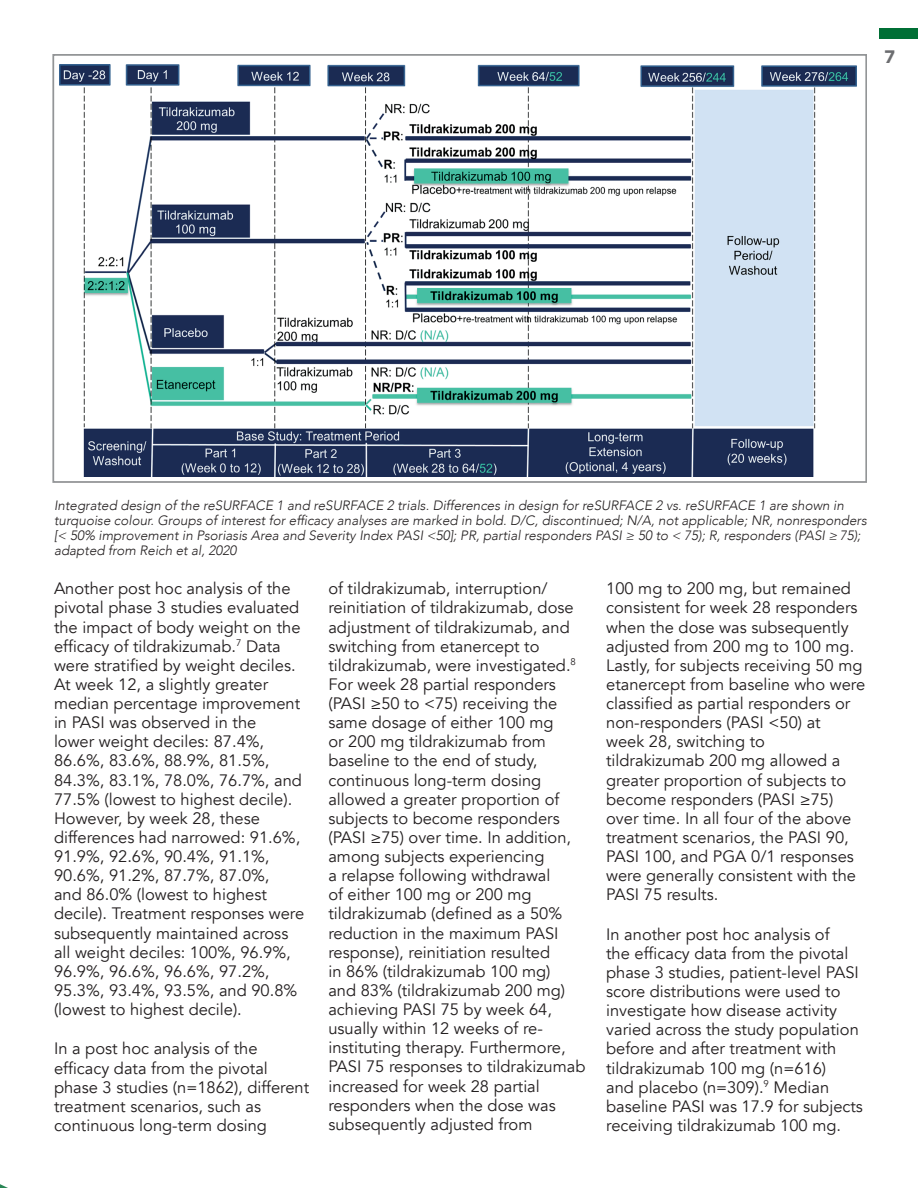
<style>
.page{position:relative;width:918px;height:1188px;background:#fff}
.page>*{position:absolute;margin:0;border:0;box-sizing:border-box;transform-origin:0 0}
.t1{font:900 18px "Avenir";color:#6c6d70}
.References{font:16.5px/19.2px "Avenir";color:#231f20}
.t2{font:italic 300 13.5px/15px "Avenir";color:#231f20}
</style>
<div class="page">
<div style="left:879px;top:28px;width:39px;height:11px;background:#006f35"></div>
<img style="left:59px;top:64px;width:798px;height:412px">
<div style="left:52px;top:54px;width:815px;height:429px;border:2px solid #939597"></div>
<p class="t1" style="left:885px;top:42px;width:12px">7</p>
<p class="t2" style="left:54px;top:498px;width:814px">Integrated design of the reSURFACE 1 and reSURFACE 2 trials. Differences in design for reSURFACE 2 vs. reSURFACE 1 are shown in turquoise colour. Groups of interest for efficacy analyses are marked in bold. D/C, discontinued; N/A, not applicable; NR, nonresponders [&lt; 50% improvement in Psoriasis Area and Severity Index PASI &lt;50]; PR, partial responders PASI ≥ 50 to &lt; 75); R, responders (PASI ≥ 75); adapted from Reich et al, 2020</p>
<p class="References" style="left:54px;top:579px;width:252px">Another post hoc analysis of the pivotal phase 3 studies evaluated the impact of body weight on the efficacy of tildrakizumab.<sup>7</sup> Data were stratified by weight deciles.<br>At week 12, a slightly greater median percentage improvement in PASI was observed in the<br>lower weight deciles: 87.4%,<br>86.6%, 83.6%, 88.9%, 81.5%,<br>84.3%, 83.1%, 78.0%, 76.7%, and<br>77.5% (lowest to highest decile).<br>However, by week 28, these differences had narrowed: 91.6%,<br>91.9%, 92.6%, 90.4%, 91.1%,<br>90.6%, 91.2%, 87.7%, 87.0%,<br>and 86.0% (lowest to highest decile). Treatment responses were subsequently maintained across all weight deciles: 100%, 96.9%,<br>96.9%, 96.6%, 96.6%, 97.2%,<br>95.3%, 93.4%, 93.5%, and 90.8% (lowest to highest decile).</p>
<p class="References" style="left:54px;top:1040px;width:257px">In a post hoc analysis of the efficacy data from the pivotal phase 3 studies (n=1862), different treatment scenarios, such as continuous long-term dosing</p>
<p class="References" style="left:328px;top:579px;width:259px">of tildrakizumab, interruption/ reinitiation of tildrakizumab, dose adjustment of tildrakizumab, and switching from etanercept to tildrakizumab, were investigated.<sup>8<br></sup>For week 28 partial responders (PASI ≥50 to &lt;75) receiving the same dosage of either 100 mg<br>or 200 mg tildrakizumab from baseline to the end of study, continuous long-term dosing allowed a greater proportion of subjects to become responders (PASI ≥75) over time. In addition, among subjects experiencing<br>a relapse following withdrawal<br>of either 100 mg or 200 mg tildrakizumab (defined as a 50% reduction in the maximum PASI response), reinitiation resulted<br>in 86% (tildrakizumab 100 mg)<br>and 83% (tildrakizumab 200 mg) achieving PASI 75 by week 64, usually within 12 weeks of re&shy;instituting therapy. Furthermore,<br>PASI 75 responses to tildrakizumab increased for week 28 partial responders when the dose was subsequently adjusted from</p>
<p class="References" style="left:606px;top:579px;width:261px">100 mg to 200 mg, but remained consistent for week 28 responders when the dose was subsequently adjusted from 200 mg to 100 mg.<br>Lastly, for subjects receiving 50 mg etanercept from baseline who were classified as partial responders or non-responders (PASI &lt;50) at<br>week 28, switching to tildrakizumab 200 mg allowed a greater proportion of subjects to become responders (PASI ≥75) over time. In all four of the above treatment scenarios, the PASI 90,<br>PASI 100, and PGA 0/1 responses were generally consistent with the<br>PASI 75 results.</p>
<p class="References" style="left:606px;top:925px;width:258px">In another post hoc analysis of<br>the efficacy data from the pivotal phase 3 studies, patient-level PASI score distributions were used to investigate how disease activity varied across the study population before and after treatment with tildrakizumab 100 mg (n=616)<br>and placebo (n=309).<sup>9</sup> Median baseline PASI was 17.9 for subjects receiving tildrakizumab 100 mg.</p>
</div>
